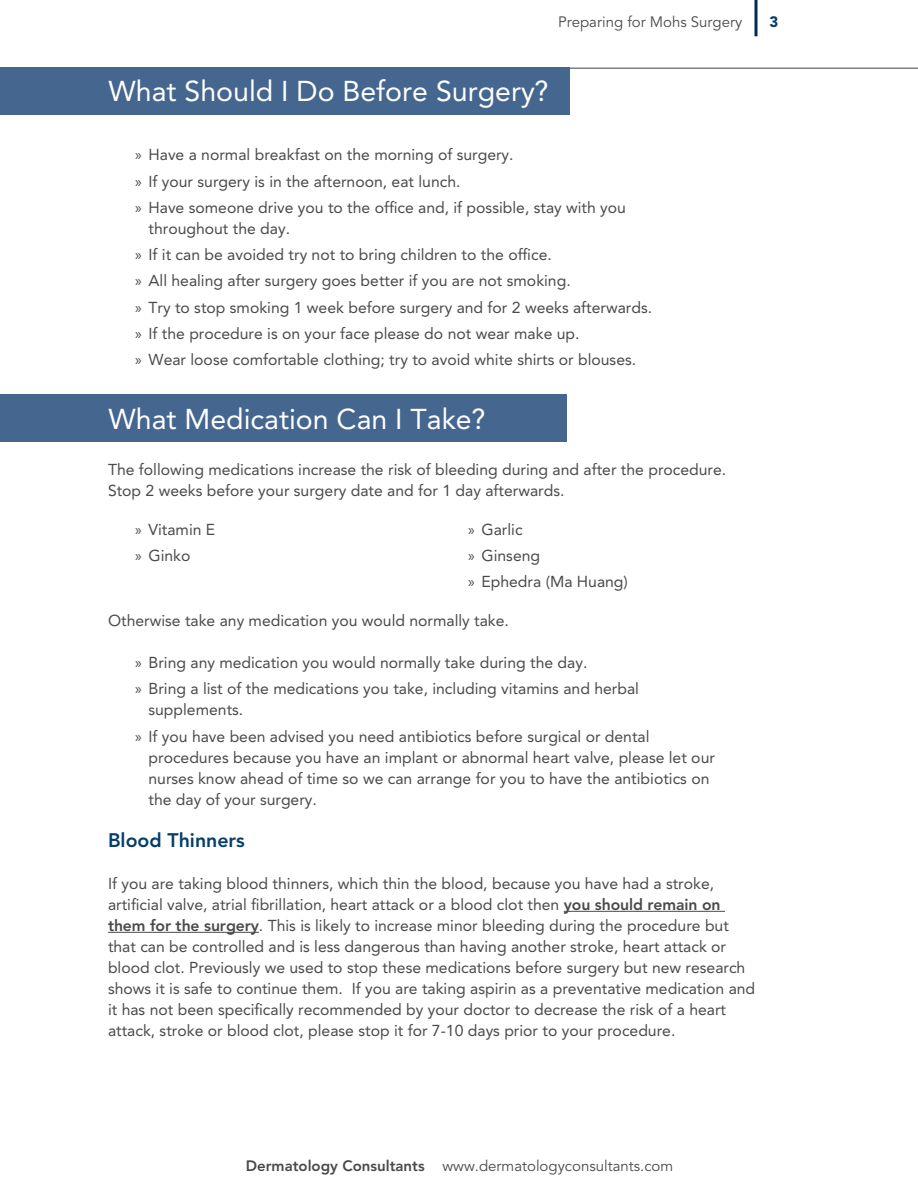
<style>
.page{position:relative;width:918px;height:1188px;background:#fff}
.page>*{position:absolute;margin:0;border:0;box-sizing:border-box;transform-origin:0 0}
.t1{font:28.5px "Avenir";color:#fff}
.Subhead{font:800 19.5px "Avenir";color:#053e6a}
.Main{font:15.75px/21px "Avenir";color:#494a4b}
.t2{font:15px "Avenir";color:#494a4b}
.t3{font:900 15px "Avenir";color:#053e6a}
.s1{font-family:"Myriad Pro"}
.s2{font-weight:800}
</style>
<div class="page">
<hr style="left:0;top:68px;width:918px;height:1px;background:#7e8083">
<svg style="left:754px;top:0;width:4px;height:36px"></svg>
<hr style="left:564px;top:911px;width:161px;height:1px;background:#494a4b">
<hr style="left:108px;top:932px;width:151px;height:1px;background:#494a4b">
<div style="left:0;top:68px;width:569px;height:47px;background:#45678f"></div>
<div style="left:0;top:395px;width:567px;height:47px;background:#45678f"></div>
<p class="t2" style="left:558px;top:13px;width:186px">Preparing for Mohs Surgery</p>
<p class="t3" style="left:770px;top:13px;width:10px">3</p>
<p class="t1" style="left:109px;top:75px;width:441px">What Should I Do Before Surgery?</p>
<p class="Main" style="left:135px;top:145px;width:380px"><span class="s1">»</span> Have a normal breakfast on the morning of surgery.</p>
<p class="Main" style="left:135px;top:171px;width:327px"><span class="s1">»</span> If your surgery is in the afternoon, eat lunch.</p>
<p class="Main" style="left:148px;top:197px;width:479px;text-indent:-14px"><span class="s1">»</span> Have someone drive you to the office and, if possible, stay with you throughout the day.</p>
<p class="Main" style="left:135px;top:244px;width:418px"><span class="s1">»</span> If it can be avoided try not to bring children to the office.</p>
<p class="Main" style="left:135px;top:271px;width:437px"><span class="s1">»</span> All healing after surgery goes better if you are not smoking.</p>
<p class="Main" style="left:135px;top:297px;width:519px"><span class="s1">»</span> Try to stop smoking 1 week before surgery and for 2 weeks afterwards.</p>
<p class="Main" style="left:135px;top:323px;width:446px"><span class="s1">»</span> If the procedure is on your face please do not wear make up.</p>
<p class="Main" style="left:135px;top:349px;width:503px"><span class="s1">»</span> Wear loose comfortable clothing; try to avoid white shirts or blouses.</p>
<p class="t1" style="left:109px;top:402px;width:379px">What Medication Can I Take?</p>
<p class="Main" style="left:108px;top:460px;width:620px">The following medications increase the risk of bleeding during and after the procedure.<br>Stop 2 weeks before your surgery date and for 1 day afterwards.</p>
<p class="Main" style="left:135px;top:519px;width:82px"><span class="s1">»</span> Vitamin E</p>
<p class="Main" style="left:135px;top:545px;width:57px"><span class="s1">»</span> Ginko</p>
<p class="Main" style="left:468px;top:519px;width:56px"><span class="s1">»</span> Garlic</p>
<p class="Main" style="left:468px;top:545px;width:74px"><span class="s1">»</span> Ginseng</p>
<p class="Main" style="left:468px;top:572px;width:161px"><span class="s1">»</span> Ephedra (Ma Huang)</p>
<p class="Main" style="left:108px;top:610px;width:402px">Otherwise take any medication you would normally take.</p>
<p class="Main" style="left:135px;top:652px;width:454px"><span class="s1">»</span> Bring any medication you would normally take during the day.</p>
<p class="Main" style="left:148px;top:679px;width:492px;text-indent:-14px"><span class="s1">»</span> Bring a list of the medications you take, including vitamins and herbal supplements.</p>
<p class="Main" style="left:148px;top:726px;width:568px;text-indent:-14px"><span class="s1">»</span> If you have been advised you need antibiotics before surgical or dental procedures because you have an implant or abnormal heart valve, please let our nurses know ahead of time so we can arrange for you to have the antibiotics on the day of your surgery.</p>
<p class="Subhead" style="left:108px;top:828px;width:138px">Blood Thinners</p>
<p class="Main" style="left:108px;top:873px;width:649px">If you are taking blood thinners, which thin the blood, because you have had a stroke, artificial valve, atrial fibrillation, heart attack or a blood clot then <span class="s2">you should remain on them for the surgery</span>. This is likely to increase minor bleeding during the procedure but that can be controlled and is less dangerous than having another stroke, heart attack or blood clot. Previously we used to stop these medications before surgery but new research shows it is safe to continue them. If you are taking aspirin as a preventative medication and it has not been specifically recommended by your doctor to decrease the risk of a heart attack, stroke or blood clot, please stop it for 7-10 days prior to your procedure.</p>
<p class="t2" style="left:246px;top:1158px;width:429px"><span class="s2">Dermatology Consultants</span> www.dermatologyconsultants.com</p>
</div>
